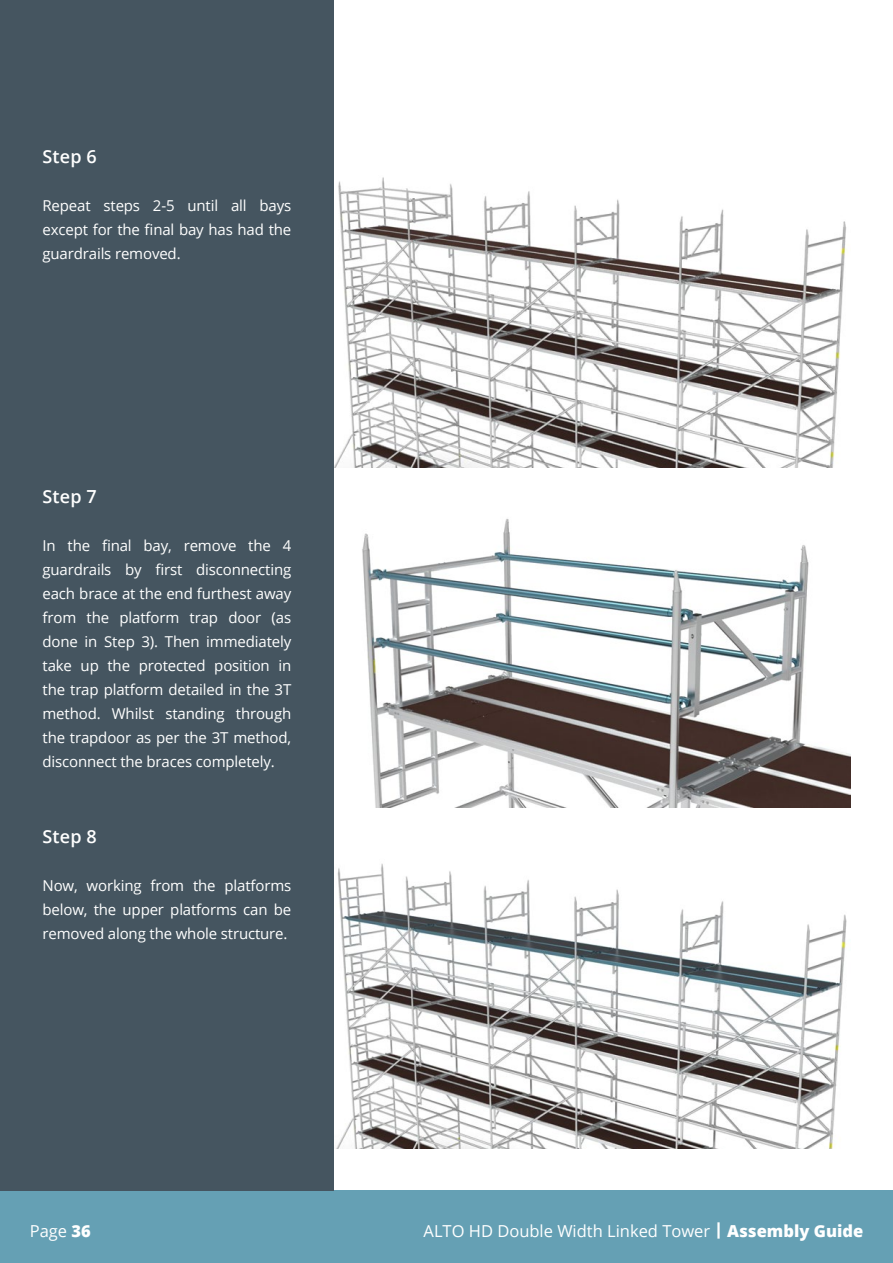
<style>
.page{position:relative;width:893px;height:1263px;background:#fff}
.page>*{position:absolute;margin:0;border:0;box-sizing:border-box;transform-origin:0 0}
.t1{font:600 18px "Open Sans";letter-spacing:.01em;color:#fff}
.t2{font:16.5px "Open Sans";color:#fff}
.t3{font:15px/24px "Open Sans";letter-spacing:-.01em;color:#fff;text-align:justify}
.s1{font-weight:800}
</style>
<div class="page">
<img style="left:334px;top:177px;width:513px;height:291px">
<img style="left:362px;top:518px;width:488px;height:290px">
<img style="left:336px;top:863px;width:511px;height:285px">
<div style="left:0;top:1191px;width:893px;height:72px;background:#65a0b4"></div>
<div style="left:0;top:0;width:334px;height:1191px;background:#455560"></div>
<p class="t1" style="left:43px;top:144px;width:56px">Step 6</p>
<p class="t3" style="left:43px;top:193px;width:250px">Repeat steps 2-5 until all bays except for the final bay has had the guardrails removed.</p>
<p class="t1" style="left:43px;top:484px;width:56px">Step 7</p>
<p class="t3" style="left:43px;top:533px;width:250px">In the final bay, remove the 4 guardrails by first disconnecting each brace at the end furthest away from the platform trap door (as done in Step 3). Then immediately take up the protected position in the trap platform detailed in the 3T method. Whilst standing through the trapdoor as per the 3T method, disconnect the braces completely.</p>
<p class="t1" style="left:43px;top:824px;width:56px">Step 8</p>
<p class="t3" style="left:43px;top:873px;width:250px">Now, working from the platforms below, the upper platforms can be removed along the whole structure.</p>
<p class="t2" style="left:30px;top:1219px;width:63px">Page <span class="s1">36</span></p>
<p class="t2" style="left:424px;top:1219px;width:441px">ALTO HD Double Width Linked Tower <span class="s1">| Assembly Guide</span></p>
</div>
